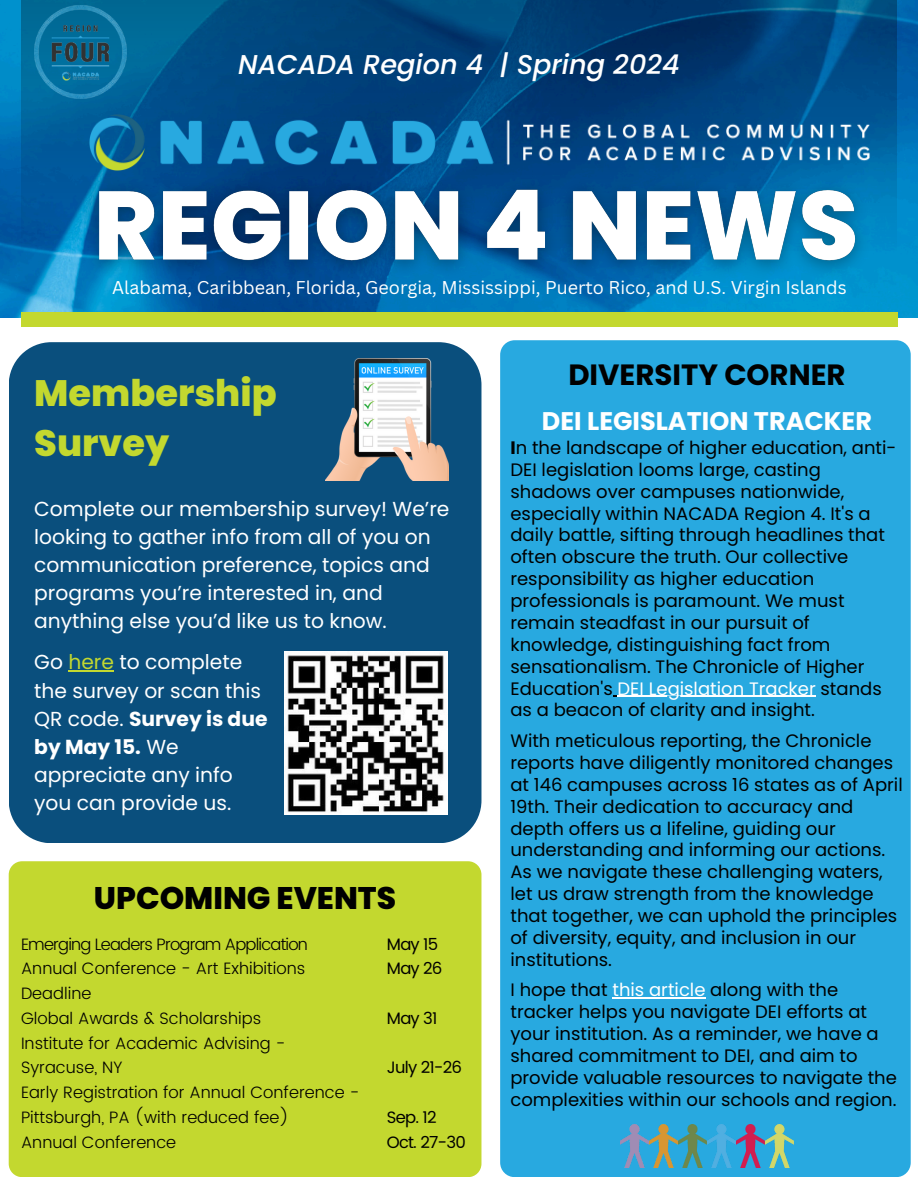
<style>
.page{position:relative;width:918px;height:1188px;background:#fff}
.page>*{position:absolute;margin:0;border:0;box-sizing:border-box;transform-origin:0 0}
.t1{font:800 36.75px/50.7px "Poppins";color:#c3d82f}
.t2{font:800 31.2px "Poppins";color:#000}
.t3{font:700 29.25px "Poppins";color:#000}
.t4{font:italic 500 27.15px "Poppins";color:#fff}
.t5{font:700 25.5px "Poppins";color:#fff}
.t6{font:20.25px/28.2px "Poppins";color:#fff}
.t7{font:18px/21.9px "Poppins";color:#000}
.t8{font:18px "Canva Sans";color:#fff}
.t9{font:300 16.5px/24.8px "Poppins";color:#000}
.t10{font:16.5px "Poppins";letter-spacing:-.045em;color:#000}
.t11{font:300 16.5px "Poppins";letter-spacing:-.045em;color:#000}
.s1{color:#c3d82f}
.s2{font-weight:700}
.s3{color:#fff}
</style>
<div class="page">
<div style="left:500px;top:340px;width:411px;height:837px;background:#28a9e0;border-radius:15px"></div>
<div style="left:9px;top:861px;width:472px;height:316px;background:#c3d82f;border-radius:13px"></div>
<img style="left:0;top:0;width:918px;height:318px">
<svg style="left:21px;top:0;width:876px;height:250px"></svg>
<div style="left:21px;top:312px;width:876px;height:14px;background:#c3d82f"></div>
<img style="left:88px;top:112px;width:783px;height:47px">
<img style="left:34px;top:6px;width:92px;height:92px">
<img style="left:621px;top:1125px;width:172px;height:42px">
<div style="left:9px;top:342px;width:472px;height:501px;background:#0a4f7d"></div>
<img style="left:326px;top:358px;width:123px;height:123px">
<img style="left:284px;top:651px;width:164px;height:163px">
<img style="left:74px;top:159px;width:807px;height:135px">
<hr style="left:618px;top:696px;width:198px;height:1px;background:#fff">
<hr style="left:612px;top:998px;width:94px;height:1px;background:#fff">
<hr style="left:68px;top:671px;width:46px;height:1px;background:#c3d82f">
<p class="t4" style="left:238px;top:45px;width:443px">NACADA Region 4 | Spring 2024</p>
<h2 class="t8" style="left:112px;top:275px;width:736px">Alabama, Caribbean, Florida, Georgia, Mississippi, Puerto Rico, and U.S. Virgin Islands</h2>
<p class="t1" style="left:34px;top:368px;width:244px">Membership<br>Survey</p>
<p class="t6" style="left:34px;top:495px;width:417px">Complete our membership survey! We’re looking to gather info from all of you on communication preference, topics and programs you’re interested in, and anything else you’d like us to know.</p>
<h3 class="t6" style="left:34px;top:648px;width:235px">Go <span class="s1">here</span> to complete the survey or scan this<br>QR code. <span class="s2">Survey is due by May 15.</span> We appreciate any info you can provide us.</h3>
<p class="t2" style="left:94px;top:876px;width:304px">UPCOMING EVENTS</p>
<p class="t10" style="left:387px;top:934px;width:53px">May 15</p>
<p class="t10" style="left:387px;top:959px;width:57px">May 26</p>
<p class="t10" style="left:387px;top:1008px;width:52px">May 31</p>
<p class="t10" style="left:387px;top:1058px;width:77px">July 21-26</p>
<p class="t10" style="left:387px;top:1107px;width:51px">Sep. 12</p>
<p class="t10" style="left:387px;top:1132px;width:80px">Oct. 27-30</p>
<h5 class="t11" style="left:21px;top:934px;width:288px">Emerging Leaders Program Application</h5>
<p class="t9" style="left:21px;top:956px;width:286px">Annual Conference - Art Exhibitions<br>Deadline</p>
<h3 class="t9" style="left:21px;top:1006px;width:242px">Global Awards &amp; Scholarships</h3>
<p class="t9" style="left:21px;top:1030px;width:266px">Institute for Academic Advising -<br>Syracuse, NY</p>
<p class="t9" style="left:21px;top:1080px;width:340px">Early Registration for Annual Conference -<br>Pittsburgh, PA (with reduced fee)</p>
<p class="t9" style="left:21px;top:1129px;width:157px">Annual Conference</p>
<h5 class="t3" style="left:568px;top:354px;width:279px">DIVERSITY CORNER</h5>
<h3 class="t5" style="left:542px;top:403px;width:332px">DEI LEGISLATION TRACKER</h3>
<p class="t7" style="left:510px;top:437px;width:388px"><span class="s2">I</span>n the landscape of higher education, anti-DEI legislation looms large, casting shadows over campuses nationwide, especially within NACADA Region 4. It's a daily battle, sifting through headlines that often obscure the truth. Our collective responsibility as higher education professionals is paramount. We must remain steadfast in our pursuit of knowledge, distinguishing fact from sensationalism. The Chronicle of Higher Education's <span class="s3">DEI Legislation Tracker</span> stands as a beacon of clarity and insight.</p>
<p class="t7" style="left:510px;top:730px;width:394px">With meticulous reporting, the Chronicle reports have diligently monitored changes at 146 campuses across 16 states as of April 19th. Their dedication to accuracy and depth offers us a lifeline, guiding our understanding and informing our actions.<br>As we navigate these challenging waters, let us draw strength from the knowledge that together, we can uphold the principles of diversity, equity, and inclusion in our institutions.</p>
<p class="t7" style="left:510px;top:979px;width:388px">I hope that <span class="s3">this article</span> along with the tracker helps you navigate DEI efforts at your institution. As a reminder, we have a shared commitment to DEI, and aim to provide valuable resources to navigate the complexities within our schools and region.</p>
</div>
